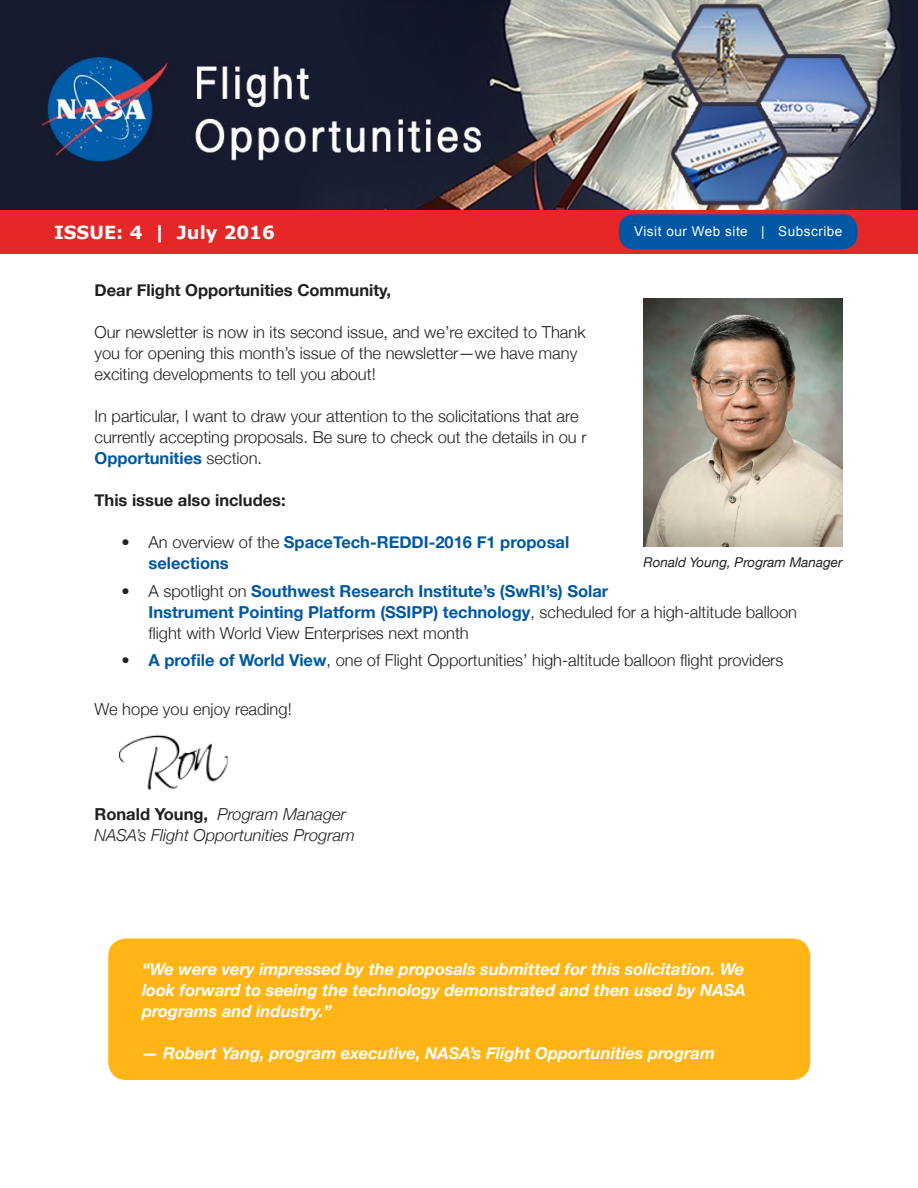
<style>
.page{position:relative;width:918px;height:1188px;background:#fff}
.page>*{position:absolute;margin:0;border:0;box-sizing:border-box;transform-origin:0 0}
.t1{font:700 18px "Verdana";color:#fff}
.body{font:300 16.5px/21px "Helvetica Neue";color:#231f20}
.quote{font:italic 700 16.5px/21px "Helvetica Neue";color:#fff;text-align:justify}
.body-2{font:italic 300 16.5px "Helvetica Neue";color:#231f20}
.t2{font:700 16.5px/21px "Helvetica Neue";color:#0058a4}
.body-3{font:700 16.5px "Helvetica Neue";color:#231f20}
.body-4{font:italic 13.5px "Helvetica Neue";color:#231f20}
.t3{font:13.5px "Arial";letter-spacing:.04em;color:#fff}
.s1{font-weight:700;color:#0058a4}
.s2{font-weight:300;color:#231f20}
.s3{font-weight:700;font-style:normal}
</style>
<div class="page">
<img style="left:0;top:0;width:918px;height:210px">
<div style="left:0;top:210px;width:918px;height:43px;background:#e62727"></div>
<div style="left:619px;top:214px;width:239px;height:35px;background:#0058a4;border-radius:15px"></div>
<img style="left:118px;top:734px;width:111px;height:56px">
<img style="left:644px;top:298px;width:198px;height:249px">
<div style="left:108px;top:939px;width:702px;height:141px;background:#ffb515;border-radius:18px"></div>
<p class="t1" style="left:54px;top:220px;width:222px">ISSUE: 4 | July 2016</p>
<p class="t3" style="left:634px;top:223px;width:210px">Visit our Web site | Subscribe</p>
<p class="body-3" style="left:94px;top:277px;width:298px">Dear Flight Opportunities Community,</p>
<p class="body" style="left:94px;top:320px;width:493px">Our newsletter is now in its second issue, and we’re excited to Thank you for opening this month’s issue of the newsletter—we have many exciting developments to tell you about!</p>
<p class="body" style="left:94px;top:404px;width:494px">In particular, I want to draw your attention to the solicitations that are currently accepting proposals. Be sure to check out the details in ou r<br><span class="s1">Opportunities</span> section.</p>
<p class="body-3" style="left:94px;top:487px;width:193px">This issue also includes:</p>
<p class="t2" style="left:148px;top:532px;width:422px;text-indent:-27px"><span class="s2">• An overview of the</span> SpaceTech-REDDI-2016 F1 proposal selections</p>
<p class="body" style="left:148px;top:579px;width:650px;text-indent:-27px">• A spotlight on <span class="s1">Southwest Research Institute’s (SwRI’s) Solar<br>Instrument Pointing Platform (SSIPP) technology</span>, scheduled for a high-altitude balloon flight with World View Enterprises next month</p>
<p class="body" style="left:122px;top:649px;width:663px">• <span class="s1">A profile of World View</span>, one of Flight Opportunities’ high-altitude balloon flight providers</p>
<p class="body" style="left:94px;top:697px;width:199px">We hope you enjoy reading!</p>
<p class="body-4" style="left:644px;top:553px;width:201px">Ronald Young, Program Manager</p>
<p class="body-2" style="left:94px;top:801px;width:253px"><span class="s3">Ronald Young,</span> Program Manager</p>
<p class="body-2" style="left:94px;top:822px;width:262px">NASA’s Flight Opportunities Program</p>
<p class="quote" style="left:142px;top:959px;width:605px">“We were very impressed by the proposals submitted for this solicitation. We look forward to seeing the technology demonstrated and then used by NASA programs and industry.”</p>
<p class="quote" style="left:142px;top:1043px;width:574px">— Robert Yang, program executive, NASA’s Flight Opportunities program</p>
</div>
